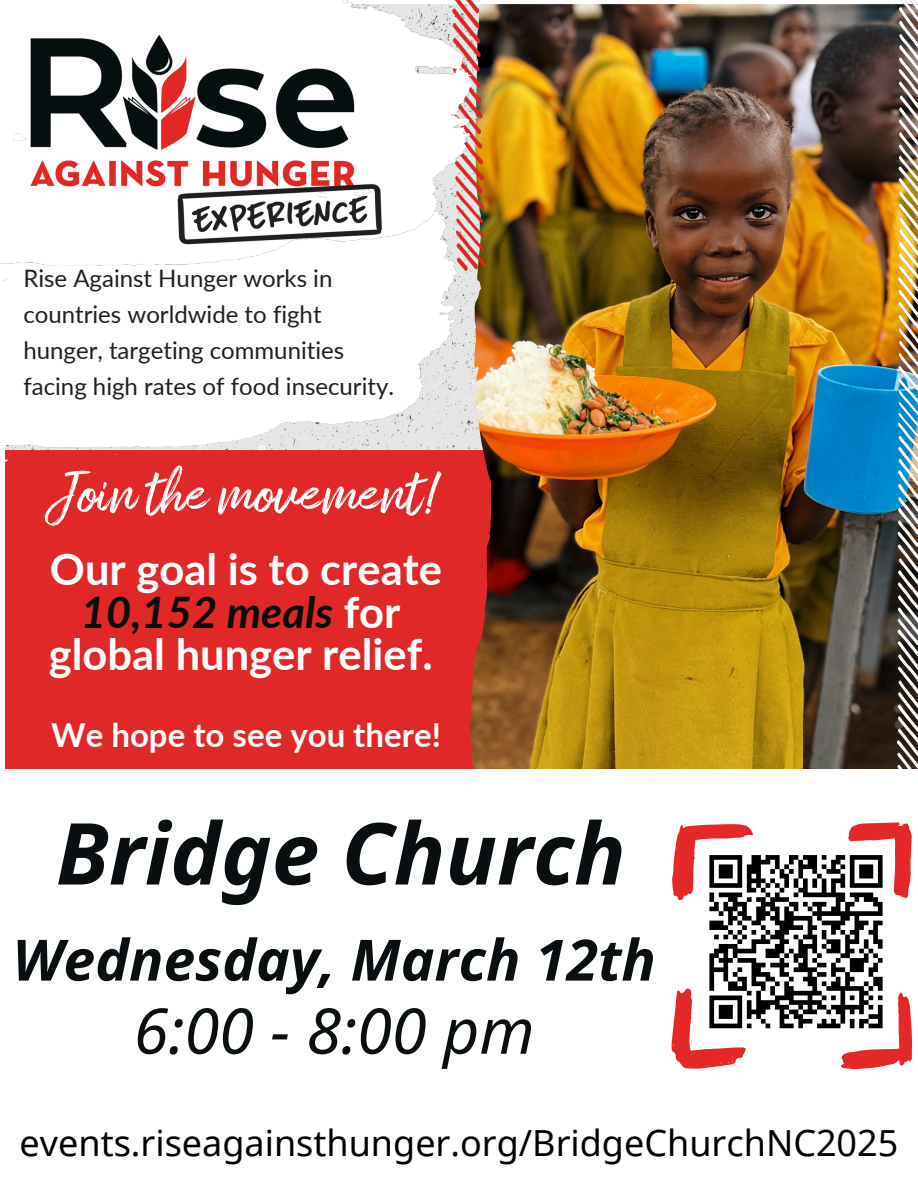
<style>
.page{position:relative;width:918px;height:1188px;background:#fff}
.page>*{position:absolute;margin:0;border:0;box-sizing:border-box;transform-origin:0 0}
.t1{font:italic 700 85.5px "Noto Sans";color:#090f10}
.t2{font:italic 63px "Noto Sans";color:#090f10}
.t3{font:60px "Amithen";color:#fff}
.t4{font:italic 700 57px "Noto Sans";color:#090f10}
.t5{font:700 43.5px/42.8px "Lato";color:#fff;text-align:center}
.t6{font:36px "Noto Sans";color:#000}
.t7{font:700 33px "Lato";color:#fff}
.t8{font:24px/36px "Lato";color:#231f20}
.s1{font-style:italic;color:#090f10}
</style>
<div class="page">
<img style="left:5px;top:4px;width:885px;height:765px">
<img style="left:6px;top:4px;width:857px;height:765px">
<img style="left:466px;top:4px;width:125px;height:765px">
<img style="left:3px;top:4px;width:490px;height:467px">
<img style="left:0;top:0;width:480px;height:289px">
<img style="left:890px;top:0;width:28px;height:769px">
<svg style="left:672px;top:822px;width:240px;height:247px"></svg>
<p class="t8" style="left:23px;top:259px;width:372px">Rise Against Hunger works in countries worldwide to fight hunger, targeting communities facing high rates of food insecurity.</p>
<h2 class="t3" style="left:51px;top:461px;width:392px">Join the movement!</h2>
<p class="t5" style="left:49px;top:547px;width:395px">Our goal is to create<br><span class="s1">10,152 meals</span> for global hunger relief.</p>
<p class="t7" style="left:51px;top:714px;width:391px">We hope to see you there!</p>
<p class="t1" style="left:56px;top:793px;width:571px">Bridge Church</p>
<h3 class="t4" style="left:12px;top:920px;width:645px">Wednesday, March 12th</h3>
<h3 class="t2" style="left:134px;top:986px;width:402px">6:00 - 8:00 pm</h3>
<h4 class="t6" style="left:20px;top:1117px;width:880px">events.riseagainsthunger.org/BridgeChurchNC2025</h4>
</div>
